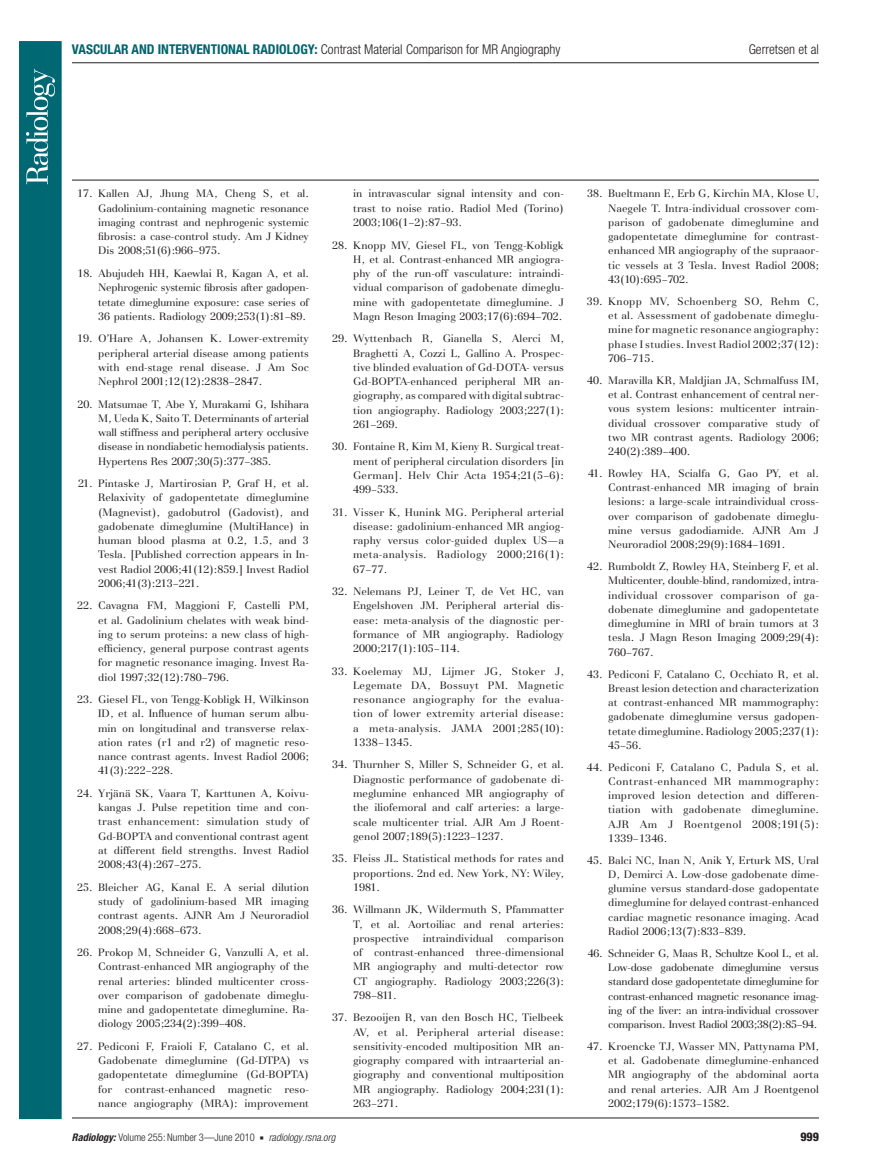
<style>
.page{position:relative;width:891px;height:1175px;background:#fff}
.page>*{position:absolute;margin:0;border:0;box-sizing:border-box;transform-origin:0 0}
.t1{font:300 condensed 13.5px "Helvetica Neue";color:#231f20}
.t2{font:800 condensed 12px "Helvetica Neue";color:#231f20}
.t3{font:10.8px/14.2px "AT Basilia";color:#231f20;text-align:justify}
.t4{font:300 condensed 10.5px "Helvetica Neue";color:#231f20}
.s1{font-weight:700;color:#00636e}
.s2{font-weight:700;font-style:italic}
.s3{font-family:"Universal Newswith Comm Pi";font-weight:400;font-stretch:normal;font-size:6px}
.s4{font-style:italic}
</style>
<div class="page">
<div style="left:19px;top:41px;width:43px;height:1078px;background:#006873;border:2px solid #006873"></div>
<svg style="left:26px;top:69px;width:29px;height:115px"></svg>
<hr style="left:72px;top:180px;width:747px;height:1px;background:#231f20">
<hr style="left:72px;top:1117px;width:747px;height:1px;background:#231f20">
<hr style="left:72px;top:62px;width:747px;height:1px;background:#231f20">
<p class="t1" style="left:72px;top:44px;width:490px"><span class="s1">VASCULAR AND INTERVENTIONAL RADIOLOGY:</span> Contrast Material Comparison for MR Angiography</p>
<p class="t1" style="left:749px;top:44px;width:72px">Gerretsen et al</p>
<p class="t3" style="left:98px;top:188px;width:212px;text-indent:-21px">17 . Kallen AJ , Jhung MA , Cheng S , et al .<br>Gadolinium-containing magnetic resonance imaging contrast and nephrogenic systemic fibrosis: a case-control study . Am J Kidney Dis 2008 ; 51 ( 6 ): 966 – 975 .</p>
<p class="t3" style="left:98px;top:267px;width:212px;text-indent:-21px">18 . Abujudeh HH , Kaewlai R , Kagan A , et al .<br>Nephrogenic systemic fibrosis after gadopen&shy;tetate dimeglumine exposure: case series of 36 patients . Radiology 2009 ; 253 ( 1 ): 81 – 89 .</p>
<p class="t3" style="left:98px;top:332px;width:212px;text-indent:-21px">19 . O’Hare A , Johansen K . Lower-extremity peripheral arterial disease among patients with end-stage renal disease . J Am Soc Nephrol 2001 ; 12 ( 12 ): 2838 – 2847 .</p>
<p class="t3" style="left:98px;top:398px;width:212px;text-indent:-21px">20 . Matsumae T , Abe Y , Murakami G , Ishihara M , Ueda K , Saito T . Determinants of arterial wall stiffness and peripheral artery occlusive disease in nondiabetic hemodialysis patients .<br>Hypertens Res 2007 ; 30 ( 5 ): 377 – 385 .</p>
<p class="t3" style="left:98px;top:477px;width:212px;text-indent:-20px">21 . Pintaske J , Martirosian P , Graf H , et al .<br>Relaxivity of gadopentetate dimeglumine (Magnevist), gadobutrol (Gadovist), and gadobenate dimeglumine (MultiHance) in human blood plasma at 0.2, 1.5, and 3<br>Tesla . [Published correction appears in In&shy;vest Radiol 2006;41(12):859.] Invest Radiol 2006 ; 41 ( 3 ): 213 – 221 .</p>
<p class="t3" style="left:98px;top:599px;width:212px;text-indent:-21px">22 . Cavagna FM , Maggioni F , Castelli PM , et al . Gadolinium chelates with weak bind&shy;ing to serum proteins: a new class of high&shy;efficiency, general purpose contrast agents for magnetic resonance imaging . Invest Ra&shy;diol 1997 ; 32 ( 12 ): 780 – 796 .</p>
<p class="t3" style="left:98px;top:693px;width:212px;text-indent:-21px">23 . Giesel FL , von Tengg-Kobligk H , Wilkinson ID , et al . Influence of human serum albu&shy;min on longitudinal and transverse relax&shy;ation rates (r1 and r2) of magnetic reso&shy;nance contrast agents . Invest Radiol 2006 ; 41 ( 3 ): 222 – 228 .</p>
<p class="t3" style="left:98px;top:787px;width:212px;text-indent:-21px">24 . Yrjänä SK , Vaara T , Karttunen A , Koivu&shy;kangas J . Pulse repetition time and con&shy;trast enhancement: simulation study of Gd-BOPTA and conventional contrast agent at different field strengths . Invest Radiol 2008 ; 43 ( 4 ): 267 – 275 .</p>
<p class="t3" style="left:98px;top:881px;width:212px;text-indent:-21px">25 . Bleicher AG , Kanal E . A serial dilution study of gadolinium-based MR imaging contrast agents . AJNR Am J Neuroradiol 2008 ; 29 ( 4 ): 668 – 673 .</p>
<p class="t3" style="left:98px;top:946px;width:212px;text-indent:-21px">26 . Prokop M , Schneider G , Vanzulli A , et al .<br>Contrast-enhanced MR angiography of the renal arteries: blinded multicenter cross&shy;over comparison of gadobenate dimeglu&shy;mine and gadopentetate dimeglumine . Ra&shy;diology 2005 ; 234 ( 2 ): 399 – 408 .</p>
<p class="t3" style="left:98px;top:1040px;width:212px;text-indent:-21px">27 . Pediconi F , Fraioli F , Catalano C , et al .<br>Gadobenate dimeglumine (Gd-DTPA) vs gadopentetate dimeglumine (Gd-BOPTA) for contrast-enhanced magnetic reso&shy;nance angiography (MRA): improvement</p>
<p class="t3" style="left:353px;top:188px;width:212px">in intravascular signal intensity and con&shy;trast to noise ratio . Radiol Med (Torino)<br>2003 ; 106 ( 1–2 ): 87 – 93 .</p>
<p class="t3" style="left:353px;top:239px;width:212px;text-indent:-21px">28 . Knopp MV , Giesel FL , von Tengg-Kobligk H , et al . Contrast-enhanced MR angiogra&shy;phy of the run-off vasculature: intraindi&shy;vidual comparison of gadobenate dimeglu&shy;mine with gadopentetate dimeglumine . J Magn Reson Imaging 2003 ; 17 ( 6 ): 694 – 702 .</p>
<p class="t3" style="left:353px;top:332px;width:212px;text-indent:-21px">29 . Wyttenbach R , Gianella S , Alerci M , Braghetti A , Cozzi L , Gallino A . Prospec&shy;tive blinded evaluation of Gd-DOTA- versus Gd-BOPTA-enhanced peripheral MR an&shy;giography, as compared with digital subtrac&shy;tion angiography . Radiology 2003 ; 227 ( 1 ):<br>261 – 269 .</p>
<p class="t3" style="left:353px;top:440px;width:212px;text-indent:-21px">30 . Fontaine R , Kim M , Kieny R . Surgical treat&shy;ment of peripheral circulation disorders [in German] . Helv Chir Acta 1954 ; 21 ( 5–6 ):<br>499 – 533 .</p>
<p class="t3" style="left:353px;top:506px;width:212px;text-indent:-20px">31 . Visser K , Hunink MG . Peripheral arterial disease: gadolinium-enhanced MR angiog&shy;raphy versus color-guided duplex US—a meta-analysis . Radiology 2000 ; 216 ( 1 ):<br>67 – 77 .</p>
<p class="t3" style="left:353px;top:585px;width:212px;text-indent:-21px">32 . Nelemans PJ , Leiner T , de Vet HC , van Engelshoven JM . Peripheral arterial dis&shy;ease: meta-analysis of the diagnostic per&shy;formance of MR angiography . Radiology 2000 ; 217 ( 1 ): 105 – 114 .</p>
<p class="t3" style="left:353px;top:665px;width:212px;text-indent:-21px">33 . Koelemay MJ , Lijmer JG , Stoker J , Legemate DA , Bossuyt PM . Magnetic resonance angiography for the evalua&shy;tion of lower extremity arterial disease: a meta-analysis . JAMA 2001 ; 285 ( 10 ):<br>1338 – 1345 .</p>
<p class="t3" style="left:353px;top:758px;width:212px;text-indent:-21px">34 . Thurnher S , Miller S , Schneider G , et al .<br>Diagnostic performance of gadobenate di&shy;meglumine enhanced MR angiography of the iliofemoral and calf arteries: a large&shy;scale multicenter trial . AJR Am J Roent&shy;genol 2007 ; 189 ( 5 ): 1223 – 1237 .</p>
<p class="t3" style="left:353px;top:852px;width:212px;text-indent:-21px">35 . Fleiss JL . Statistical methods for rates and proportions . 2nd ed. New York, NY : Wiley , 1981 .</p>
<p class="t3" style="left:353px;top:903px;width:212px;text-indent:-21px">36 . Willmann JK , Wildermuth S , Pfammatter T , et al . Aortoiliac and renal arteries: prospective intraindividual comparison of contrast-enhanced three-dimensional MR angiography and multi-detector row CT angiography . Radiology 2003 ; 226 ( 3 ):<br>798 – 811 .</p>
<p class="t3" style="left:353px;top:1011px;width:212px;text-indent:-21px">37 . Bezooijen R , van den Bosch HC , Tielbeek AV , et al . Peripheral arterial disease: sensitivity-encoded multiposition MR an&shy;giography compared with intraarterial an&shy;giography and conventional multiposition MR angiography . Radiology 2004 ; 231 ( 1 ):<br>263 – 271 .</p>
<p class="t3" style="left:608px;top:188px;width:212px;text-indent:-21px">38 . Bueltmann E , Erb G , Kirchin MA , Klose U , Naegele T . Intra-individual crossover com&shy;parison of gadobenate dimeglumine and gadopentetate dimeglumine for contrast&shy;enhanced MR angiography of the supraaor&shy;tic vessels at 3 Tesla . Invest Radiol 2008 ; 43 ( 10 ): 695 – 702 .</p>
<p class="t3" style="left:608px;top:295px;width:212px;text-indent:-21px">39 . Knopp MV , Schoenberg SO , Rehm C , et al . Assessment of gadobenate dimeglu&shy;mine for magnetic resonance angiography: phase I studies . Invest Radiol 2002 ; 37 ( 12 ):<br>706 – 715 .</p>
<p class="t3" style="left:608px;top:374px;width:212px;text-indent:-21px">40 . Maravilla KR , Maldjian JA , Schmalfuss IM , et al . Contrast enhancement of central ner&shy;vous system lesions: multicenter intrain&shy;dividual crossover comparative study of two MR contrast agents . Radiology 2006 ; 240 ( 2 ): 389 – 400 .</p>
<p class="t3" style="left:608px;top:467px;width:212px;text-indent:-20px">41 . Rowley HA , Scialfa G , Gao PY , et al .<br>Contrast-enhanced MR imaging of brain lesions: a large-scale intraindividual cross&shy;over comparison of gadobenate dimeglu&shy;mine versus gadodiamide . AJNR Am J Neuroradiol 2008 ; 29 ( 9 ): 1684 – 1691 .</p>
<p class="t3" style="left:608px;top:560px;width:212px;text-indent:-21px">42 . Rumboldt Z , Rowley HA , Steinberg F , et al .<br>Multicenter, double-blind, randomized, intra&shy;individual crossover comparison of ga&shy;dobenate dimeglumine and gadopentetate dimeglumine in MRI of brain tumors at 3 tesla . J Magn Reson Imaging 2009 ; 29 ( 4 ):<br>760 – 767 .</p>
<p class="t3" style="left:608px;top:668px;width:212px;text-indent:-21px">43 . Pediconi F , Catalano C , Occhiato R , et al .<br>Breast lesion detection and characterization at contrast-enhanced MR mammography: gadobenate dimeglumine versus gadopen&shy;tetate dimeglumine . Radiology 2005 ; 237 ( 1 ):<br>45 – 56 .</p>
<p class="t3" style="left:608px;top:761px;width:212px;text-indent:-21px">44 . Pediconi F , Catalano C , Padula S , et al .<br>Contrast-enhanced MR mammography: improved lesion detection and differen&shy;tiation with gadobenate dimeglumine .<br>AJR Am J Roentgenol 2008 ; 191 ( 5 ):<br>1339 – 1346 .</p>
<p class="t3" style="left:608px;top:854px;width:212px;text-indent:-21px">45 . Balci NC , Inan N , Anik Y , Erturk MS , Ural D , Demirci A . Low-dose gadobenate dime&shy;glumine versus standard-dose gadopentate dimeglumine for delayed contrast-enhanced cardiac magnetic resonance imaging . Acad Radiol 2006 ; 13 ( 7 ): 833 – 839 .</p>
<p class="t3" style="left:608px;top:947px;width:212px;text-indent:-20px">46 . Schneider G , Maas R , Schultze Kool L , et al .<br>Low-dose gadobenate dimeglumine versus standard dose gadopentetate dimeglumine for contrast-enhanced magnetic resonance imag&shy;ing of the liver: an intra-individual crossover comparison . Invest Radiol 2003 ; 38 ( 2 ): 85 – 94 .</p>
<p class="t3" style="left:608px;top:1040px;width:212px;text-indent:-21px">47 . Kroencke TJ , Wasser MN , Pattynama PM , et al . Gadobenate dimeglumine-enhanced MR angiography of the abdominal aorta and renal arteries . AJR Am J Roentgenol 2002 ; 179 ( 6 ): 1573 – 1582 .</p>
<p class="t4" style="left:72px;top:1133px;width:265px"><span class="s2">Radiology:</span> Volume 255: Number 3—June 2010 <span class="s3">n</span> <span class="s4">radiology.rsna.org</span></p>
<p class="t2" style="left:801px;top:1132px;width:20px">999</p>
</div>
